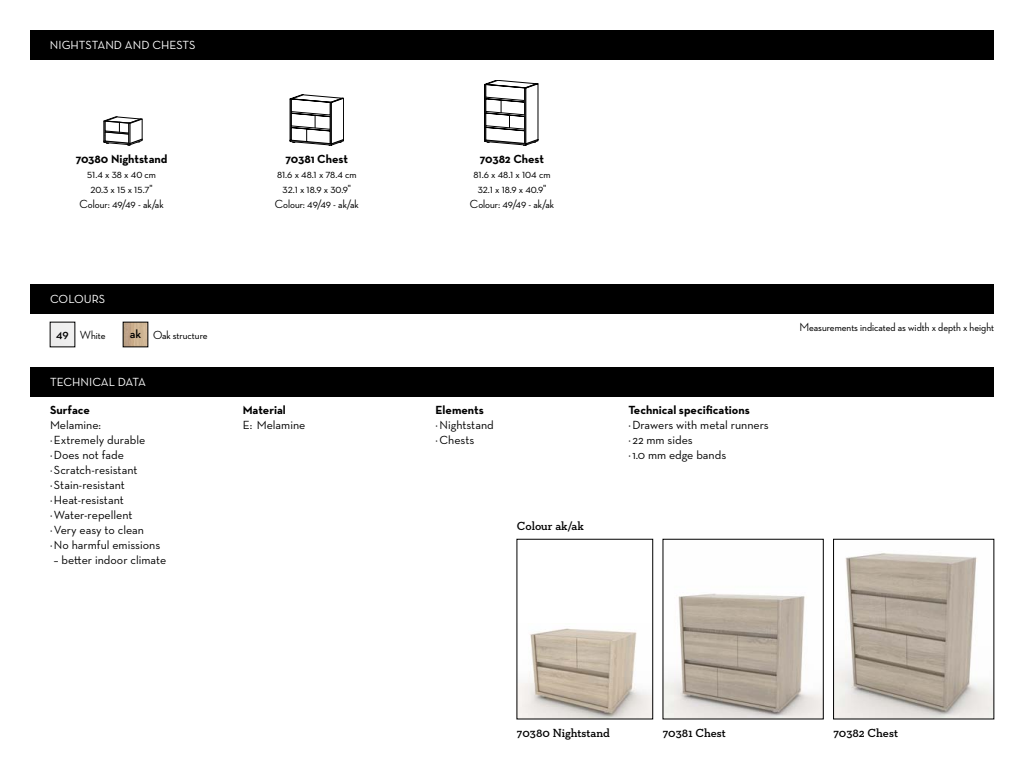
<style>
.page{position:relative;width:1024px;height:768px;background:#fff}
.page>*{position:absolute;margin:0;border:0;box-sizing:border-box;transform-origin:0 0}
.t1{font:12px/15px "Neutraface Text";color:#000}
.t2{font:500 12px/15px "Neutraface 2 Display";color:#000;text-align:center}
.t3{font:700 12px "Neutraface Text";color:#000}
.t4{font:600 12px "Neutraface Slab Text";color:#000}
.t5{font:12px "Neutraface Text";color:#fff}
.s1{font-family:"Neutraface Text";font-weight:600}
</style>
<div class="page">
<div style="left:30px;top:30px;width:964px;height:30px;background:#000"></div>
<div style="left:30px;top:284px;width:964px;height:30px;background:#000"></div>
<div style="left:30px;top:367px;width:964px;height:30px;background:#000"></div>
<svg style="left:103px;top:116px;width:40px;height:30px"></svg>
<svg style="left:484px;top:80px;width:54px;height:66px"></svg>
<svg style="left:290px;top:94px;width:54px;height:52px"></svg>
<img style="left:519px;top:628px;width:132px;height:89px">
<img style="left:665px;top:593px;width:156px;height:124px">
<img style="left:835px;top:553px;width:157px;height:164px">
<img style="left:125px;top:324px;width:21px;height:21px">
<p class="t5" style="left:50px;top:37px;width:147px">nightstand and chests</p>
<p class="t3" style="left:76px;top:152px;width:93px">70380 Nightstand</p>
<p class="t2" style="left:80px;top:167px;width:86px">51.4 x 38 x 40 cm<br>20.3 x 15 x 15.7"<br>Colour: 49/49 - ak/ak</p>
<p class="t5" style="left:50px;top:291px;width:57px">Colours</p>
<p class="t2" style="left:56px;top:328px;width:51px"><span class="s1">49</span> White</p>
<p class="t2" style="left:130px;top:328px;width:79px"><span class="s1">ak</span> Oak structure</p>
<p class="t5" style="left:50px;top:374px;width:98px">Technical data</p>
<p class="t3" style="left:50px;top:403px;width:41px">Surface</p>
<p class="t1" style="left:50px;top:418px;width:112px">Melamine:<br>· Extremely durable<br>· Does not fade<br>· Scratch-resistant<br>· Stain-resistant<br>· H eat-resistant ·Water-repellent ·Very easy to clean<br>· No harmful emissions</p>
<p class="t1" style="left:54px;top:553px;width:114px">– better indoor climate</p>
<p class="t3" style="left:286px;top:152px;width:64px">70381 Chest</p>
<p class="t2" style="left:275px;top:167px;width:86px">81.6 x 48.1 x 78.4 cm<br>32.1 x 18.9 x 30.9"<br>Colour: 49/49 - ak/ak</p>
<p class="t3" style="left:243px;top:403px;width:45px">Material</p>
<p class="t1" style="left:243px;top:418px;width:64px">E: Melamine</p>
<p class="t3" style="left:480px;top:152px;width:66px">70382 Chest</p>
<p class="t2" style="left:470px;top:167px;width:86px">81.6 x 48.1 x 104 cm<br>32.1 x 18.9 x 40.9"<br>Colour: 49/49 - ak/ak</p>
<p class="t3" style="left:436px;top:403px;width:50px">Elements</p>
<p class="t1" style="left:436px;top:418px;width:60px">· N ightstand ·Chests</p>
<p class="t4" style="left:517px;top:519px;width:68px">Colour ak/ak</p>
<p class="t3" style="left:628px;top:403px;width:123px">Technical specifications</p>
<p class="t1" style="left:628px;top:418px;width:142px">· Drawers with metal runners · 22 mm sides<br>·1.0 mm edge bands</p>
<p class="t2" style="left:799px;top:320px;width:196px">Measurements indicated as width x depth x height</p>
<p class="t4" style="left:517px;top:726px;width:94px">70380 Nightstand</p>
<p class="t4" style="left:663px;top:726px;width:65px">70381 Chest</p>
<p class="t4" style="left:833px;top:726px;width:66px">70382 Chest</p>
</div>
